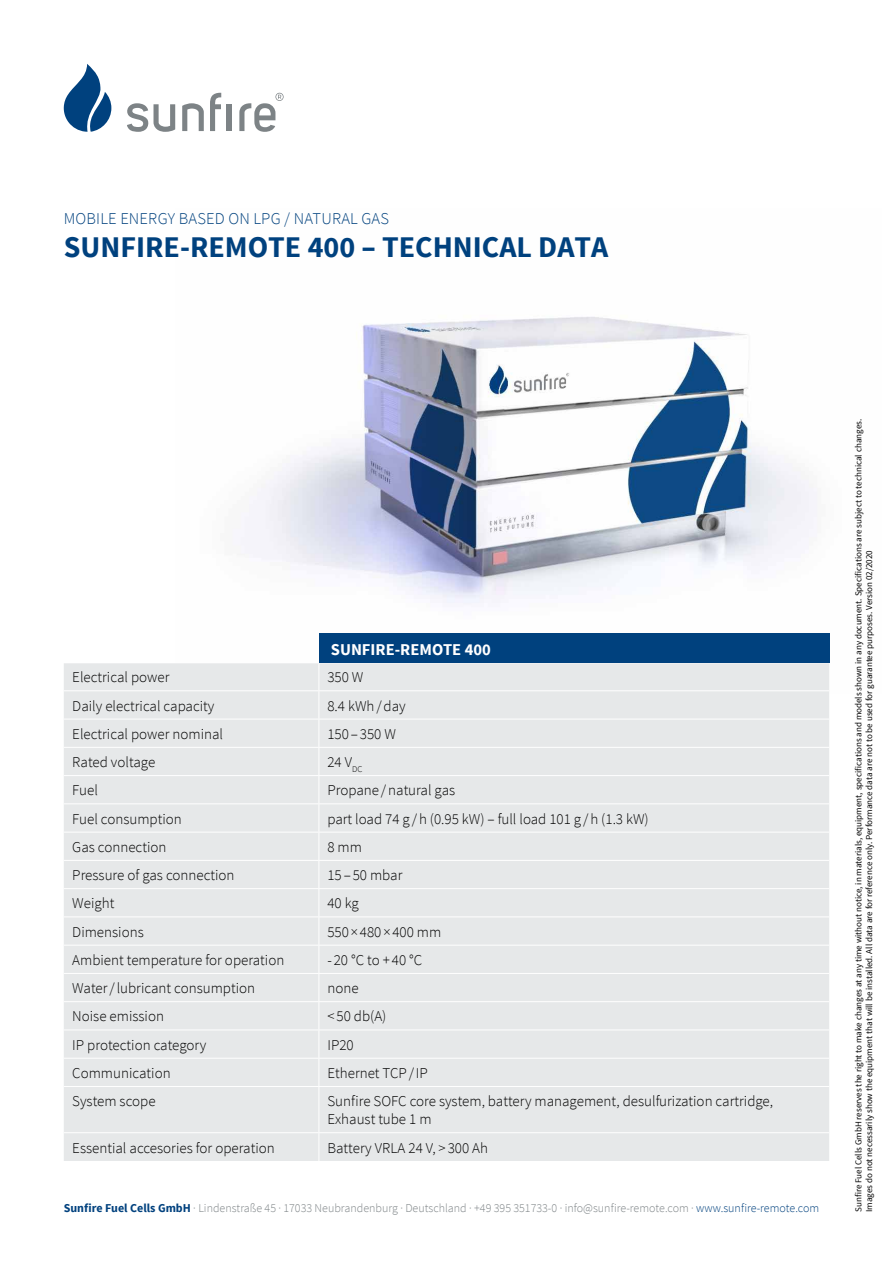
<style>
.page{position:relative;width:893px;height:1263px;background:#fff}
.page>*{position:absolute;margin:0;border:0;box-sizing:border-box;transform-origin:0 0}
.t1{font:700 30px "Source Sans Pro";color:#00417e}
.t2{font:300 16.5px "Source Sans Pro";letter-spacing:.01em;color:#00417e}
.t3{font:700 16.5px "Source Sans Pro";color:#fff}
.t4{font:300 15px/18px "Source Sans Pro";color:#000}
.t5{font:300 12px "Source Sans Pro";color:#7d8386}
.t6{font:9px/10.8px "Source Sans Pro";color:#000}
.s1{font-weight:700;color:#00417e}
.s2{color:#00417e}
</style>
<div class="page">
<img style="left:241px;top:317px;width:589px;height:346px">
<svg style="left:64px;top:64px;width:47px;height:68px"></svg>
<svg style="left:182px;top:103px;width:22px;height:28px"></svg>
<div style="left:227px;top:104px;width:5px;height:27px;background:#7d8386"></div>
<svg style="left:210px;top:93px;width:11px;height:38px"></svg>
<svg style="left:239px;top:93px;width:45px;height:39px"></svg>
<svg style="left:127px;top:103px;width:48px;height:29px"></svg>
<div style="left:319px;top:633px;width:510px;height:30px;background:#00417e"></div>
<div style="left:64px;top:663px;width:765px;height:498px;background:#e6e8e9"></div>
<svg style="left:319px;top:663px;width:1px;height:423px"></svg>
<hr style="left:319px;top:1087px;width:1px;height:45px;background:#fff">
<svg style="left:319px;top:1133px;width:1px;height:28px"></svg>
<hr style="left:64px;top:690px;width:255px;height:1px;background:#fff">
<hr style="left:319px;top:690px;width:510px;height:1px;background:#fff">
<hr style="left:64px;top:747px;width:255px;height:1px;background:#fff">
<hr style="left:319px;top:747px;width:510px;height:1px;background:#fff">
<hr style="left:64px;top:803px;width:255px;height:1px;background:#fff">
<hr style="left:319px;top:803px;width:510px;height:1px;background:#fff">
<hr style="left:64px;top:860px;width:255px;height:1px;background:#fff">
<hr style="left:319px;top:860px;width:510px;height:1px;background:#fff">
<hr style="left:64px;top:916px;width:255px;height:1px;background:#fff">
<hr style="left:319px;top:916px;width:510px;height:1px;background:#fff">
<hr style="left:64px;top:973px;width:255px;height:1px;background:#fff">
<hr style="left:319px;top:973px;width:510px;height:1px;background:#fff">
<hr style="left:64px;top:1029px;width:255px;height:1px;background:#fff">
<hr style="left:319px;top:1029px;width:510px;height:1px;background:#fff">
<hr style="left:64px;top:1086px;width:255px;height:1px;background:#fff">
<hr style="left:319px;top:1086px;width:510px;height:1px;background:#fff">
<hr style="left:64px;top:719px;width:255px;height:1px;background:#fff">
<hr style="left:319px;top:719px;width:510px;height:1px;background:#fff">
<hr style="left:64px;top:775px;width:255px;height:1px;background:#fff">
<hr style="left:319px;top:775px;width:510px;height:1px;background:#fff">
<hr style="left:64px;top:832px;width:255px;height:1px;background:#fff">
<hr style="left:319px;top:832px;width:510px;height:1px;background:#fff">
<hr style="left:64px;top:888px;width:255px;height:1px;background:#fff">
<hr style="left:319px;top:888px;width:510px;height:1px;background:#fff">
<hr style="left:64px;top:945px;width:255px;height:1px;background:#fff">
<hr style="left:319px;top:945px;width:510px;height:1px;background:#fff">
<hr style="left:64px;top:1001px;width:255px;height:1px;background:#fff">
<hr style="left:319px;top:1001px;width:510px;height:1px;background:#fff">
<hr style="left:64px;top:1058px;width:255px;height:1px;background:#fff">
<hr style="left:319px;top:1058px;width:510px;height:1px;background:#fff">
<hr style="left:64px;top:1132px;width:255px;height:1px;background:#fff">
<hr style="left:319px;top:1132px;width:510px;height:1px;background:#fff">
<p class="t2" style="left:64px;top:208px;width:327px">MOBILE ENERGY BASED ON LPG / NATURAL GAS</p>
<h1 class="t1" style="left:64px;top:227px;width:546px">SUNFIRE-REMOTE 400 – TECHNICAL DATA</h1>
<p class="t3" style="left:331px;top:638px;width:161px">SUNFIRE-REMOTE 400</p>
<p class="t4" style="left:72px;top:668px;width:99px">Electrical power</p>
<p class="t4" style="left:327px;top:668px;width:38px">350 W</p>
<p class="t4" style="left:72px;top:697px;width:144px">Daily electrical capacity</p>
<p class="t4" style="left:327px;top:697px;width:80px">8.4 kWh/day</p>
<p class="t4" style="left:72px;top:725px;width:152px">Electrical power nominal</p>
<p class="t4" style="left:327px;top:725px;width:70px">150 – 350 W</p>
<p class="t4" style="left:72px;top:753px;width:84px">Rated voltage</p>
<p class="t4" style="left:327px;top:753px;width:36px">24 V<sub>DC</sub></p>
<p class="t4" style="left:72px;top:781px;width:27px">Fuel</p>
<p class="t4" style="left:327px;top:781px;width:129px">Propane /natural gas</p>
<p class="t4" style="left:72px;top:810px;width:111px">Fuel consumption</p>
<p class="t4" style="left:327px;top:810px;width:323px">part load 74 g /h (0.95 kW) – full load 101 g /h (1.3 kW)</p>
<p class="t4" style="left:72px;top:838px;width:96px">Gas connection</p>
<p class="t4" style="left:327px;top:838px;width:36px">8 mm</p>
<p class="t4" style="left:72px;top:866px;width:164px">Pressure of gas connection</p>
<p class="t4" style="left:327px;top:866px;width:77px">15 – 50 mbar</p>
<p class="t4" style="left:72px;top:894px;width:44px">Weight</p>
<p class="t4" style="left:327px;top:894px;width:33px">40 kg</p>
<p class="t4" style="left:72px;top:923px;width:73px">Dimensions</p>
<p class="t4" style="left:327px;top:923px;width:115px">550 × 480 × 400 mm</p>
<p class="t4" style="left:72px;top:951px;width:214px">Ambient temperature for operation</p>
<p class="t4" style="left:327px;top:951px;width:96px">- 20 °C to + 40 °C</p>
<p class="t4" style="left:72px;top:979px;width:184px">Water/lubricant consumption</p>
<p class="t4" style="left:327px;top:979px;width:33px">none</p>
<p class="t4" style="left:72px;top:1007px;width:93px">Noise emission</p>
<p class="t4" style="left:327px;top:1007px;width:60px">&lt; 50 db(A)</p>
<p class="t4" style="left:72px;top:1036px;width:135px">IP protection category</p>
<p class="t4" style="left:327px;top:1036px;width:28px">IP20</p>
<p class="t4" style="left:72px;top:1064px;width:100px">Communication</p>
<p class="t4" style="left:327px;top:1064px;width:102px">Ethernet TCP/IP</p>
<p class="t4" style="left:72px;top:1092px;width:85px">System scope</p>
<p class="t4" style="left:327px;top:1092px;width:447px">Sunfire SOFC core system, battery management, desulfurization cartridge,<br>Exhaust tube 1 m</p>
<p class="t4" style="left:72px;top:1138px;width:204px">Essential accesories for operation</p>
<p class="t4" style="left:327px;top:1138px;width:162px">Battery VRLA 24 V, &gt; 300 Ah</p>
<p class="t5" style="left:64px;top:1201px;width:757px"><span class="s1">Sunfire Fuel Cells GmbH</span> · Lindenstraße 45 · 17033 Neubrandenburg · Deutschland · +49 395 351733-0 · info@sunfire-remote.com · <span class="s2">www.sunfire-remote.com</span></p>
<p class="t6" style="left:853px;top:1212px;width:794px;rotate:-90deg">Sunfire Fuel Cells GmbH reserves the right to make changes at any time without notice, in materials, equipment, specifications and models shown in any document. Specifications are subject to technical changes.<br>Images do not necessarily show the equipment that will be installed. All data are for reference only. Performance data are not to be used for guarantee purposes. Version 02/2020</p>
</div>
